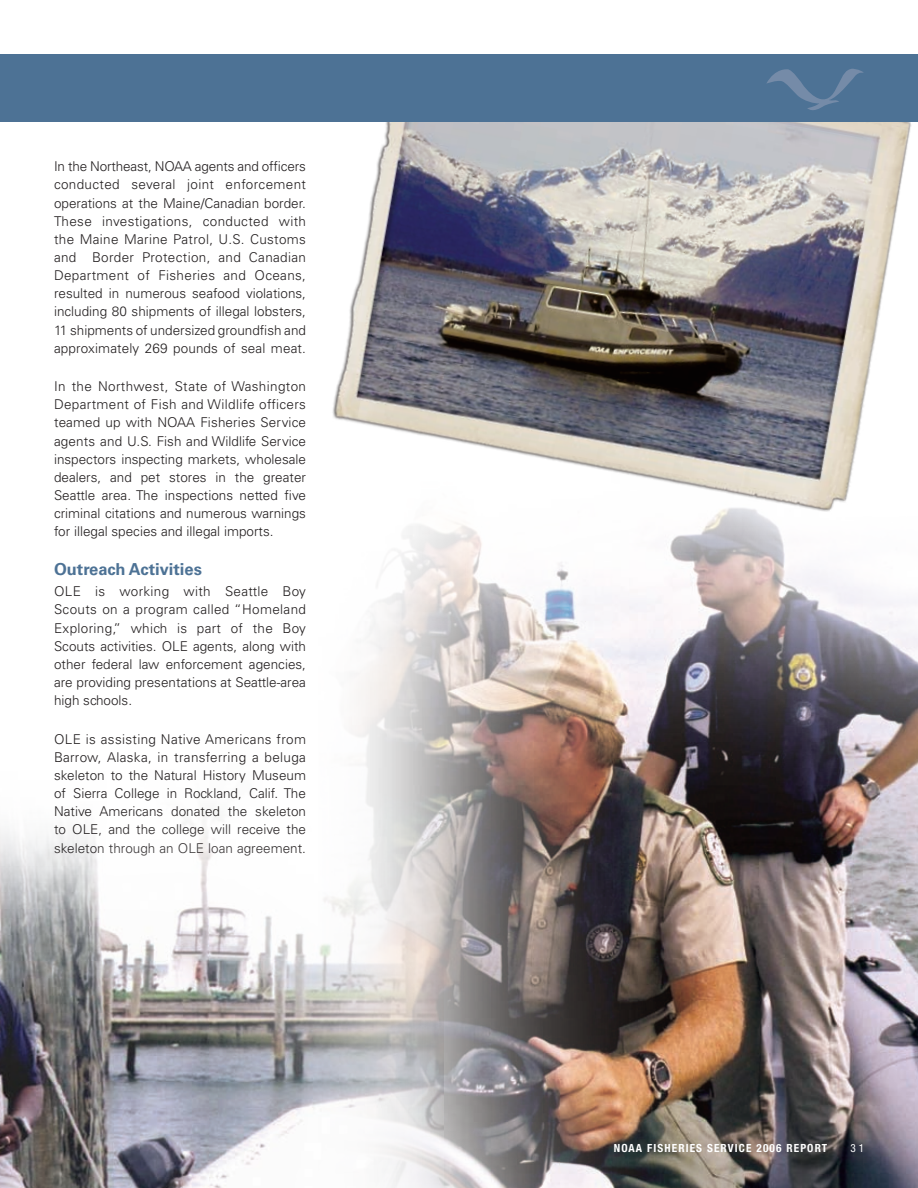
<style>
.page{position:relative;width:918px;height:1188px;background:#fff}
.page>*{position:absolute;margin:0;border:0;box-sizing:border-box;transform-origin:0 0}
.t1{font:700 16.5px "Univers";color:#4d7295}
.t2{font:300 13.5px/18.1px "Univers";color:#231f20;text-align:justify}
.t3{font:700 condensed 11.25px "Helvetica Neue";letter-spacing:.1em;color:#fff}
.t4{font:condensed 11.25px "Helvetica Neue";color:#fff}
</style>
<div class="page">
<img style="left:383px;top:559px;width:535px;height:629px">
<img style="left:317px;top:121px;width:601px;height:438px">
<div style="left:0;top:54px;width:918px;height:67px;background:#4d7295"></div>
<svg style="left:767px;top:68px;width:97px;height:42px"></svg>
<img style="left:0;top:600px;width:443px;height:588px">
<p class="t2" style="left:54px;top:157px;width:254px">In the Northeast, NOAA agents and officers conducted several joint enforcement operations at the Maine/Canadian border.<br>These investigations, conducted with the Maine Marine Patrol, U.S. Customs and Border Protection, and Canadian Department of Fisheries and Oceans, resulted in numerous seafood violations, including 80 shipments of illegal lobsters, 11 shipments of undersized groundfish and approximately 269 pounds of seal meat.</p>
<p class="t2" style="left:54px;top:377px;width:254px">In the Northwest, State of Washington Department of Fish and Wildlife officers teamed up with NOAA Fisheries Service agents and U.S. Fish and Wildlife Service inspectors inspecting markets, wholesale dealers, and pet stores in the greater Seattle area. The inspections netted five criminal citations and numerous warnings for illegal species and illegal imports.</p>
<p class="t1" style="left:54px;top:559px;width:149px">Outreach Activities</p>
<p class="t2" style="left:54px;top:582px;width:254px">OLE is working with Seattle Boy Scouts on a program called “Homeland Exploring,” which is part of the Boy Scouts activities. OLE agents, along with other federal law enforcement agencies, are providing presentations at Seattle-area high schools.</p>
<p class="t2" style="left:54px;top:730px;width:254px">OLE is assisting Native Americans from Barrow, Alaska, in transferring a beluga skeleton to the Natural History Museum of Sierra College in Rockland, Calif. The Native Americans donated the skeleton to OLE, and the college will receive the skeleton through an OLE loan agreement.</p>
<p class="t3" style="left:614px;top:1141px;width:215px">NOAA FISHERIES SERVICE 2006 REPORT</p>
<p class="t4" style="left:850px;top:1141px;width:7px">31</p>
</div>
